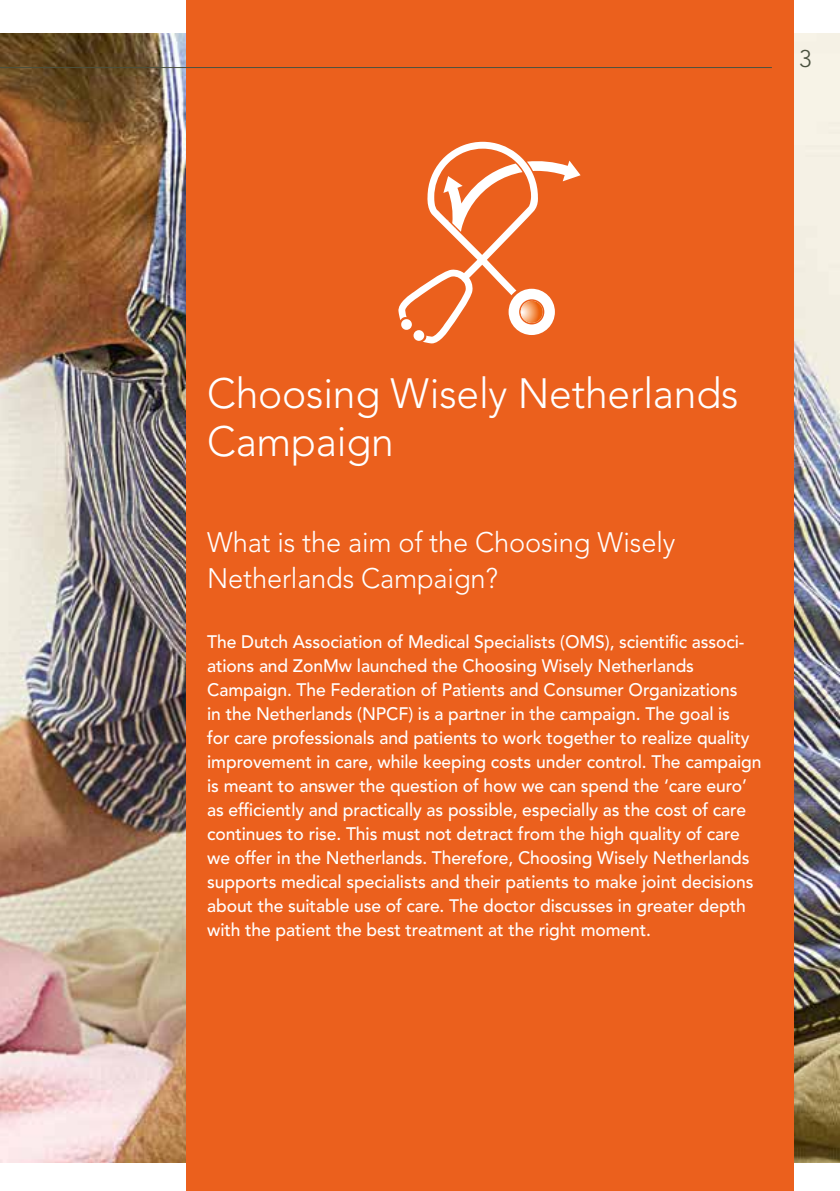
<style>
.page{position:relative;width:840px;height:1191px;background:#fff}
.page>*{position:absolute;margin:0;border:0;box-sizing:border-box;transform-origin:0 0}
.t1{font:300 42px/48px "Avenir LT Std";letter-spacing:-.005em;color:#fff}
.t2{font:300 28px/36px "Avenir LT Std";letter-spacing:-.005em;color:#fff}
.t3{font:300 24px "Avenir LT Std";color:#4a513f}
.t4{font:500 18px/24px "Avenir LT Std";letter-spacing:-.005em;color:#fff}
</style>
<div class="page">
<img style="left:0;top:33px;width:839px;height:1129px">
<div style="left:186px;top:0;width:606px;height:1191px;background:#eb601d"></div>
<svg style="left:398px;top:142px;width:182px;height:201px"></svg>
<svg style="left:520px;top:301px;width:22px;height:22px"></svg>
<hr style="left:0;top:67px;width:771px;height:1px;background:#4a513f">
<h3 class="t3" style="left:798px;top:45px;width:14px">3</h3>
<h1 class="t1" style="left:207px;top:370px;width:532px">Choosing Wisely Netherlands<br>Campaign</h1>
<h2 class="t2" style="left:207px;top:524px;width:469px">What is the aim of the Choosing Wisely<br>Netherlands Campaign?</h2>
<p class="t4" style="left:207px;top:630px;width:555px">The Dutch Association of Medical Specialists (OMS), scientific associ&shy;ations and ZonMw launched the Choosing Wisely Netherlands Campaign. The Federation of Patients and Consumer Organizations<br>in the Netherlands (NPCF) is a partner in the campaign. The goal is<br>for care professionals and patients to work together to realize quality improvement in care, while keeping costs under control. The campaign is meant to answer the question of how we can spend the ‘care euro’ as efficiently and practically as possible, especially as the cost of care continues to rise. This must not detract from the high quality of care we offer in the Netherlands. Therefore, Choosing Wisely Netherlands supports medical specialists and their patients to make joint decisions about the suitable use of care. The doctor discusses in greater depth with the patient the best treatment at the right moment.</p>
</div>
